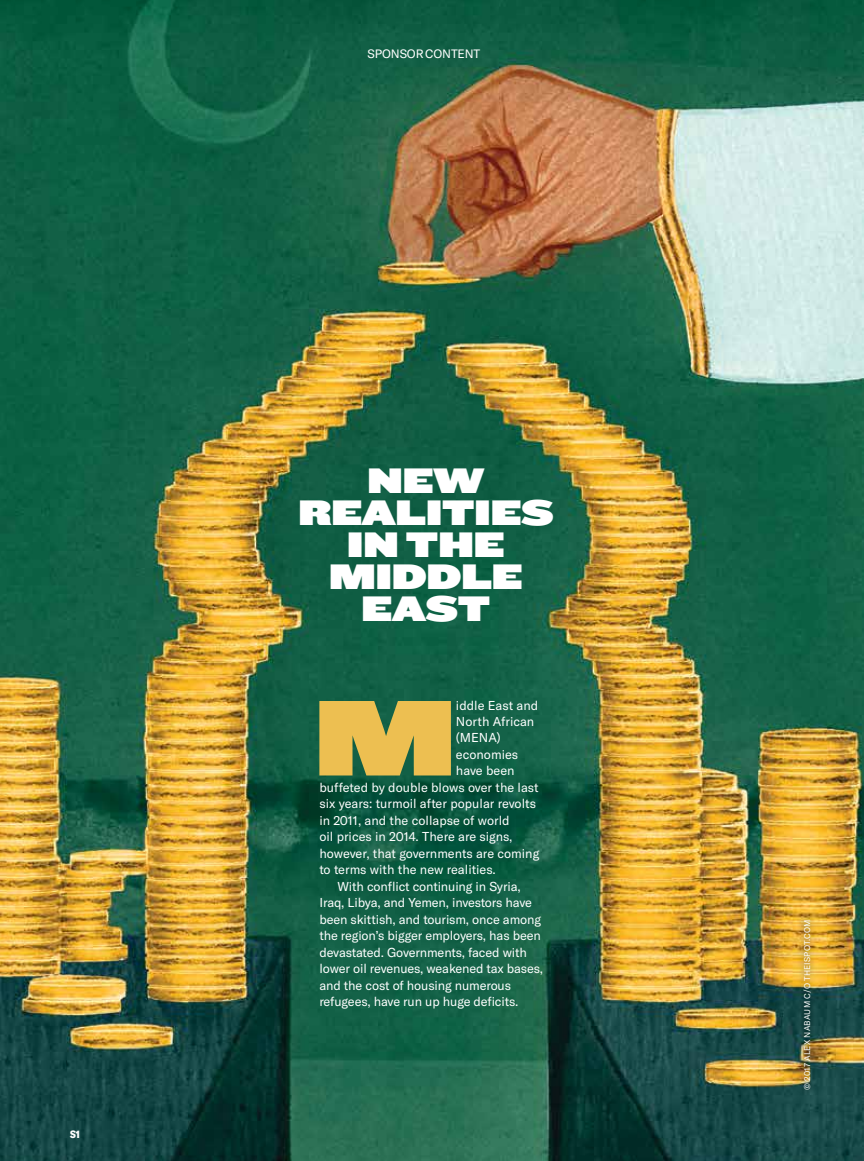
<style>
.page{position:relative;width:864px;height:1161px;background:#fff}
.page>*{position:absolute;margin:0;border:0;box-sizing:border-box;transform-origin:0 0}
.t1{font:111.9px "Knockout HTF94 Ultmt Sumo";color:#edbf51}
.t2{font:36.9px/32.1px "Knockout HTF94 Ultmt Sumo";color:#fff;text-align:center}
.t3{font:12.75px "GT America";letter-spacing:-.01em;color:#fff}
.t4{font:12px "GT America";letter-spacing:-.01em;color:#fff}
.t5{font:900 condensed 10.5px "GT America";color:#fff}
.t6{font:8.25px "GT America";letter-spacing:.03em;color:#fff}
</style>
<div class="page">
<img style="left:0;top:0;width:864px;height:1161px">
<div style="left:796px;top:912px;width:21px;height:185px;background:#000;opacity:.75"></div>
<p class="t5" style="left:70px;top:1127px;width:11px">S1</p>
<p class="t4" style="left:368px;top:47px;width:114px">SPONSOR CONTENT</p>
<h2 class="t2" style="left:298px;top:466px;width:257px">NEW<br>REALITIES<br>IN THE<br>MIDDLE<br>EAST</h2>
<h1 class="t1" style="left:314px;top:674px;width:143px">M</h1>
<p class="t3" style="left:456px;top:697px;width:84px">iddle East and</p>
<p class="t3" style="left:456px;top:714px;width:80px">North African</p>
<p class="t3" style="left:456px;top:730px;width:46px">(MENA)</p>
<p class="t3" style="left:456px;top:747px;width:64px">economies</p>
<p class="t3" style="left:456px;top:763px;width:60px">have been</p>
<p class="t3" style="left:319px;top:780px;width:221px">buffeted by double blows over the last</p>
<p class="t3" style="left:319px;top:796px;width:218px">six years: turmoil after popular revolts</p>
<p class="t3" style="left:319px;top:813px;width:192px">in 2011, and the collapse of world</p>
<p class="t3" style="left:319px;top:829px;width:195px">oil prices in 2014. There are signs,</p>
<p class="t3" style="left:319px;top:846px;width:222px">however, that governments are coming</p>
<p class="t3" style="left:319px;top:862px;width:178px">to terms with the new realities.</p>
<p class="t3" style="left:337px;top:879px;width:185px">With conflict continuing in Syria,</p>
<p class="t3" style="left:319px;top:895px;width:214px">Iraq, Libya, and Yemen, investors have</p>
<p class="t3" style="left:319px;top:912px;width:223px">been skittish, and tourism, once among</p>
<p class="t3" style="left:319px;top:928px;width:223px">the region’s bigger employers, has been</p>
<p class="t3" style="left:319px;top:945px;width:209px">devastated. Governments, faced with</p>
<p class="t3" style="left:319px;top:961px;width:225px">lower oil revenues, weakened tax bases,</p>
<p class="t3" style="left:319px;top:978px;width:193px">and the cost of housing numerous</p>
<p class="t3" style="left:319px;top:994px;width:201px">refugees, have run up huge deficits.</p>
<p class="t6" style="left:802px;top:1090px;width:172px;rotate:-90deg">© 2017 ALEX NABAUM C/O THEISPOT.COM</p>
</div>
